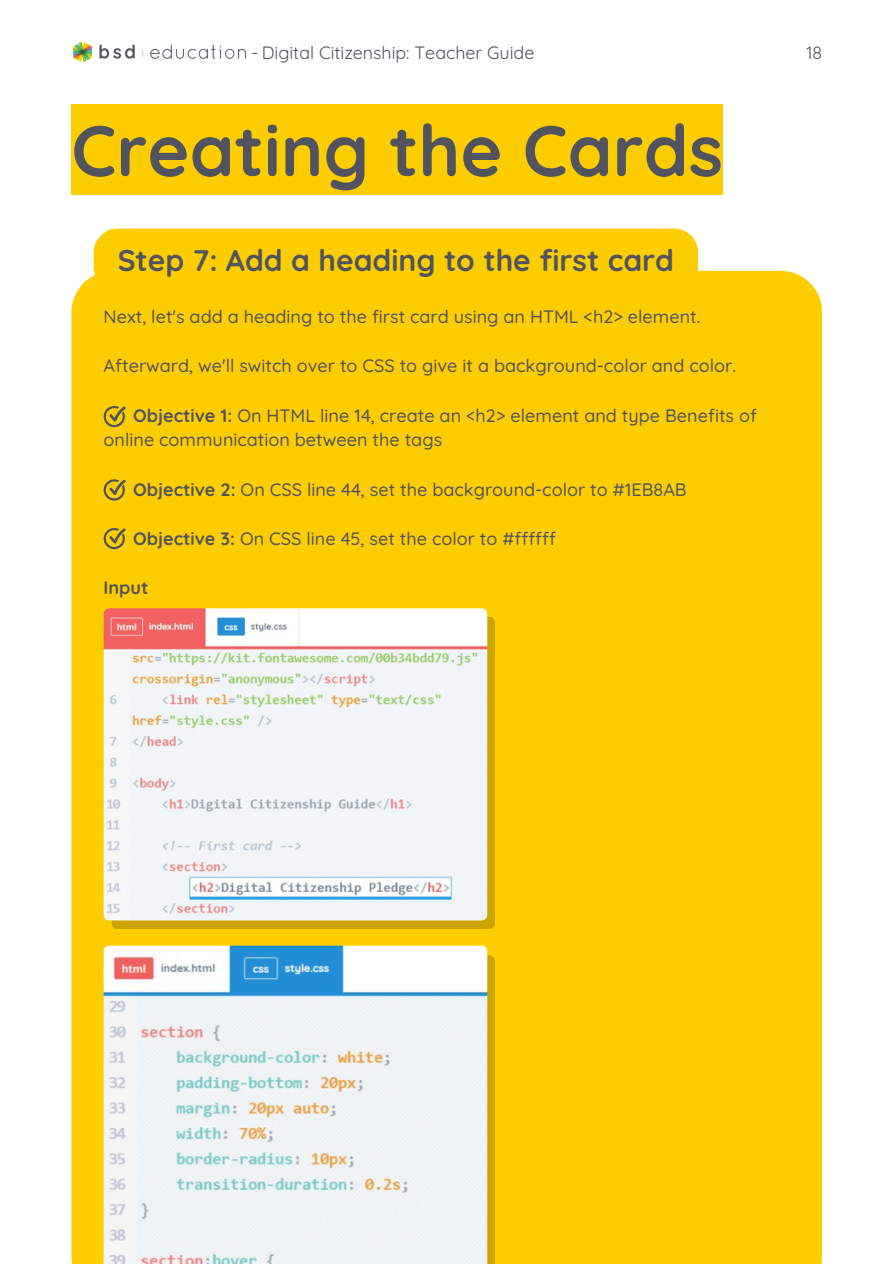
<style>
.page{position:relative;width:894px;height:1264px;background:#fff}
.page>*{position:absolute;margin:0;border:0;box-sizing:border-box;transform-origin:0 0}
.t1{font:700 71.55px "Quicksand";color:#51545f}
.t2{font:700 30px "Quicksand";color:#51545f}
.t3{font:500 18px/24.8px "Quicksand";color:#51545f}
.t4{font:700 18px "Quicksand";color:#51545f}
.t5{font:17.85px "Quicksand";color:#51545f}
.s1{font-weight:700}
</style>
<div class="page">
<img style="left:73px;top:41px;width:173px;height:22px">
<div style="left:71px;top:271px;width:751px;height:992px;background:#fecd00"></div>
<svg style="left:112px;top:617px;width:382px;height:312px;background:#cca70b"></svg>
<svg style="left:104px;top:406px;width:22px;height:21px"></svg>
<svg style="left:104px;top:479px;width:22px;height:21px"></svg>
<svg style="left:104px;top:528px;width:22px;height:21px"></svg>
<img style="left:104px;top:608px;width:383px;height:312px">
<img style="left:104px;top:945px;width:383px;height:318px">
<div style="left:71px;top:104px;width:652px;height:90px;background:#fecd00"></div>
<div style="left:94px;top:228px;width:604px;height:63px;background:#fecd00"></div>
<h3 class="t5" style="left:251px;top:41px;width:284px">- Digital Citizenship: Teacher Guide</h3>
<h3 class="t5" style="left:805px;top:41px;width:18px">18</h3>
<p class="t1" style="left:71px;top:105px;width:653px">Creating the Cards</p>
<p class="t2" style="left:118px;top:241px;width:557px">Step 7: Add a heading to the first card</p>
<p class="t3" style="left:104px;top:303px;width:598px">Next, let's add a heading to the first card using an HTML &lt;h2&gt; element.</p>
<p class="t3" style="left:104px;top:353px;width:633px">Afterward, we'll switch over to CSS to give it a background-color and color.</p>
<p class="t3" style="left:104px;top:402px;width:654px;text-indent:29px"><span class="s1">Objective 1:</span> On HTML line 14, create an &lt;h2&gt; element and type Benefits of online communication between the tags</p>
<h1 class="t3" style="left:133px;top:477px;width:555px"><span class="s1">Objective 2:</span> On CSS line 44, set the background-color to #1EB8AB</h1>
<h2 class="t3" style="left:133px;top:526px;width:424px"><span class="s1">Objective 3:</span> On CSS line 45, set the color to #ffffff</h2>
<p class="t4" style="left:104px;top:575px;width:46px">Input</p>
</div>
